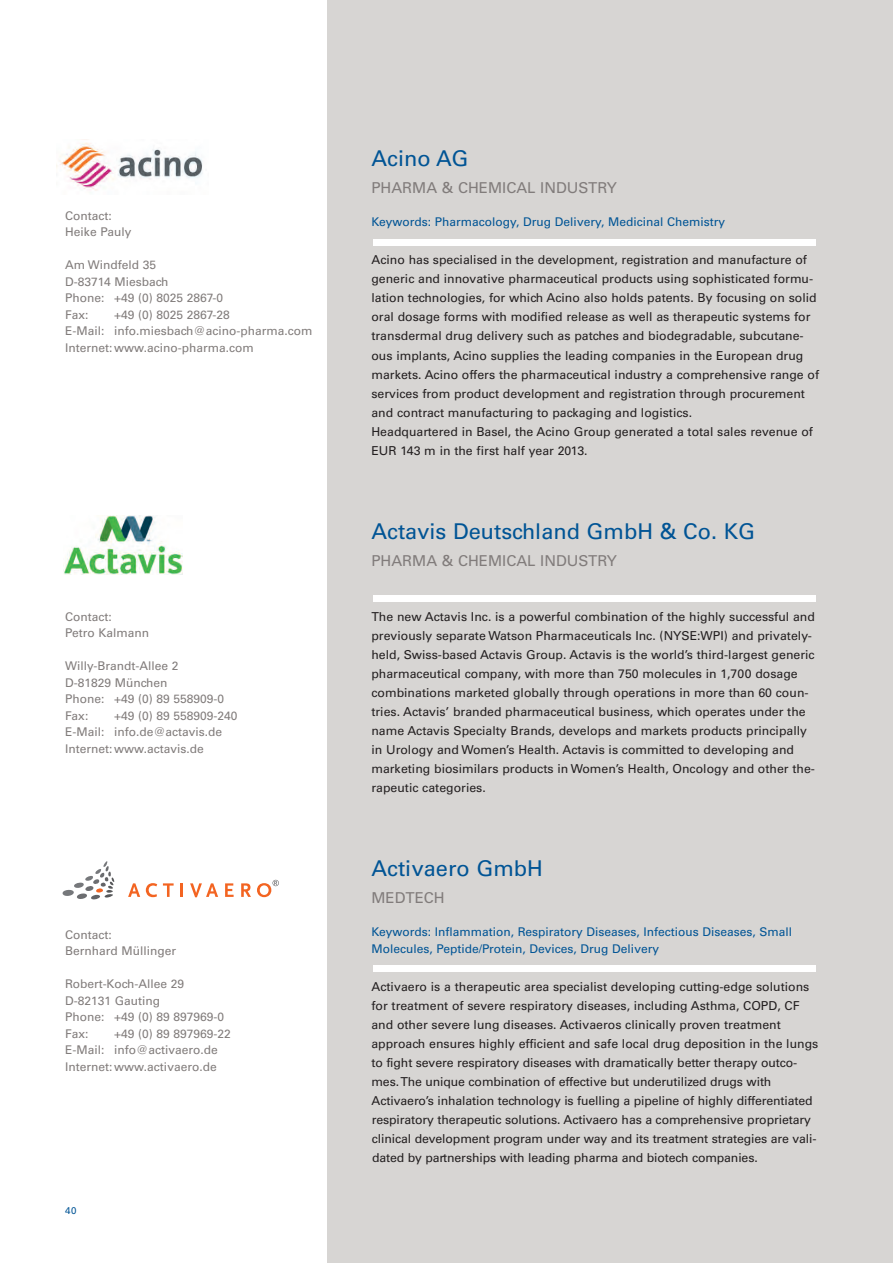
<style>
.page{position:relative;width:893px;height:1263px;background:#fff}
.page>*{position:absolute;margin:0;border:0;box-sizing:border-box;transform-origin:0 0}
.t1{font:21.75px "Univers LT";color:#005495}
.t2{font:15px "Univers LT";color:#817c7b}
.t3{font:12.3px/19px "Univers LT";color:#231f20}
.t4{font:12px/16.5px "Univers LT";color:#817c7b}
.t5{font:12px/16.5px "Univers LT";color:#005495}
.t6{font:9.75px "Univers LT";color:#005495}
</style>
<div class="page">
<div style="left:327px;top:0;width:566px;height:1263px;background:#d7d5d3"></div>
<div style="left:373px;top:595px;width:442px;height:6px;background:#fff"></div>
<div style="left:373px;top:965px;width:442px;height:7px;background:#fff"></div>
<div style="left:373px;top:239px;width:442px;height:6px;background:#fff"></div>
<svg style="left:63px;top:861px;width:51px;height:38px"></svg>
<svg style="left:128px;top:883px;width:12px;height:14px"></svg>
<svg style="left:146px;top:883px;width:11px;height:14px"></svg>
<svg style="left:163px;top:883px;width:11px;height:14px"></svg>
<svg style="left:181px;top:883px;width:2px;height:14px"></svg>
<svg style="left:190px;top:883px;width:28px;height:14px"></svg>
<svg style="left:225px;top:883px;width:9px;height:14px"></svg>
<svg style="left:241px;top:883px;width:10px;height:14px"></svg>
<svg style="left:257px;top:880px;width:22px;height:17px"></svg>
<img style="left:56px;top:139px;width:147px;height:52px">
<img style="left:64px;top:515px;width:119px;height:59px">
<p class="t4" style="left:65px;top:208px;width:68px">Contact:<br>Heike Pauly</p>
<p class="t4" style="left:65px;top:258px;width:160px">Am Windfeld 35<br>D-83714 Miesbach<br>Phone: +49 (0) 8025 2867-0<br>Fax:</p>
<p class="t4" style="left:65px;top:307px;width:249px;text-indent:49px">+49 (0) 8025 2867-28<br>E-Mail: info.miesbach@acino-pharma.com<br>Internet:www.acino-pharma.com</p>
<p class="t4" style="left:65px;top:609px;width:85px">Contact:<br>Petro Kalmann</p>
<p class="t4" style="left:65px;top:659px;width:160px">Willy-Brandt-Allee 2<br>D-81829 München<br>Phone: +49 (0) 89 558909-0<br>Fax:</p>
<p class="t4" style="left:65px;top:708px;width:174px;text-indent:49px">+49 (0) 89 558909-240<br>E-Mail: info.de@actavis.de<br>Internet:www.actavis.de</p>
<p class="t4" style="left:65px;top:927px;width:113px">Contact:<br>Bernhard Müllinger</p>
<p class="t4" style="left:65px;top:977px;width:161px">Robert-Koch-Allee 29<br>D-82131 Gauting<br>Phone: +49 (0) 89 897969-0<br>Fax:</p>
<p class="t4" style="left:65px;top:1026px;width:167px;text-indent:49px">+49 (0) 89 897969-22<br>E-Mail: info@activaero.de<br>Internet:www.activaero.de</p>
<p class="t6" style="left:65px;top:1207px;width:13px">40</p>
<h1 class="t1" style="left:371px;top:150px;width:98px">Acino AG</h1>
<p class="t2" style="left:371px;top:182px;width:247px">PHARMA &amp; CHEMICAL INDUSTRY</p>
<p class="t5" style="left:371px;top:215px;width:355px">Keywords: Pharmacology, Drug Delivery, Medicinal Chemistry</p>
<p class="t3" style="left:371px;top:251px;width:449px">Acino has specialised in the development, registration and manufacture of generic and innovative pharmaceutical products using sophisticated formu&shy;lation technologies, for which Acino also holds patents. By focusing on solid oral dosage forms with modified release as well as therapeutic systems for transdermal drug delivery such as patches and biodegradable, subcutane&shy;ous implants, Acino supplies the leading companies in the European drug markets. Acino offers the pharmaceutical industry a comprehensive range of services from product development and registration through procurement and contract manufacturing to packaging and logistics.<br>Headquartered in Basel, the Acino Group generated a total sales revenue of EUR 143 m in the first half year 2013.</p>
<h1 class="t1" style="left:371px;top:523px;width:385px">Actavis Deutschland GmbH &amp; Co. KG</h1>
<p class="t2" style="left:371px;top:555px;width:247px">PHARMA &amp; CHEMICAL INDUSTRY</p>
<p class="t3" style="left:371px;top:608px;width:445px">The new Actavis Inc. is a powerful combination of the highly successful and previously separate Watson Pharmaceuticals Inc. (NYSE:WPI) and privately&shy;held, Swiss-based Actavis Group. Actavis is the world’s third-largest generic pharmaceutical company, with more than 750 molecules in 1,700 dosage combinations marketed globally through operations in more than 60 coun&shy;tries. Actavis’ branded pharmaceutical business, which operates under the name Actavis Specialty Brands, develops and markets products principally in Urology and Women’s Health. Actavis is committed to developing and marketing biosimilars products in Women’s Health, Oncology and other the&shy;rapeutic categories.</p>
<h1 class="t1" style="left:371px;top:860px;width:173px">Activaero GmbH</h1>
<p class="t2" style="left:371px;top:892px;width:75px">MEDTECH</p>
<p class="t5" style="left:371px;top:925px;width:422px">Keywords: Inflammation, Respiratory Diseases, Infectious Diseases, Small<br>Molecules, Peptide/Protein, Devices, Drug Delivery</p>
<p class="t3" style="left:371px;top:978px;width:448px">Activaero is a therapeutic area specialist developing cutting-edge solutions for treatment of severe respiratory diseases, including Asthma, COPD, CF and other severe lung diseases. Activaeros clinically proven treatment approach ensures highly efficient and safe local drug deposition in the lungs to fight severe respiratory diseases with dramatically better therapy outco&shy;mes. The unique combination of effective but underutilized drugs with Activaero’s inhalation technology is fuelling a pipeline of highly differentiated respiratory therapeutic solutions. Activaero has a comprehensive proprietary clinical development program under way and its treatment strategies are vali&shy;dated by partnerships with leading pharma and biotech companies.</p>
</div>
